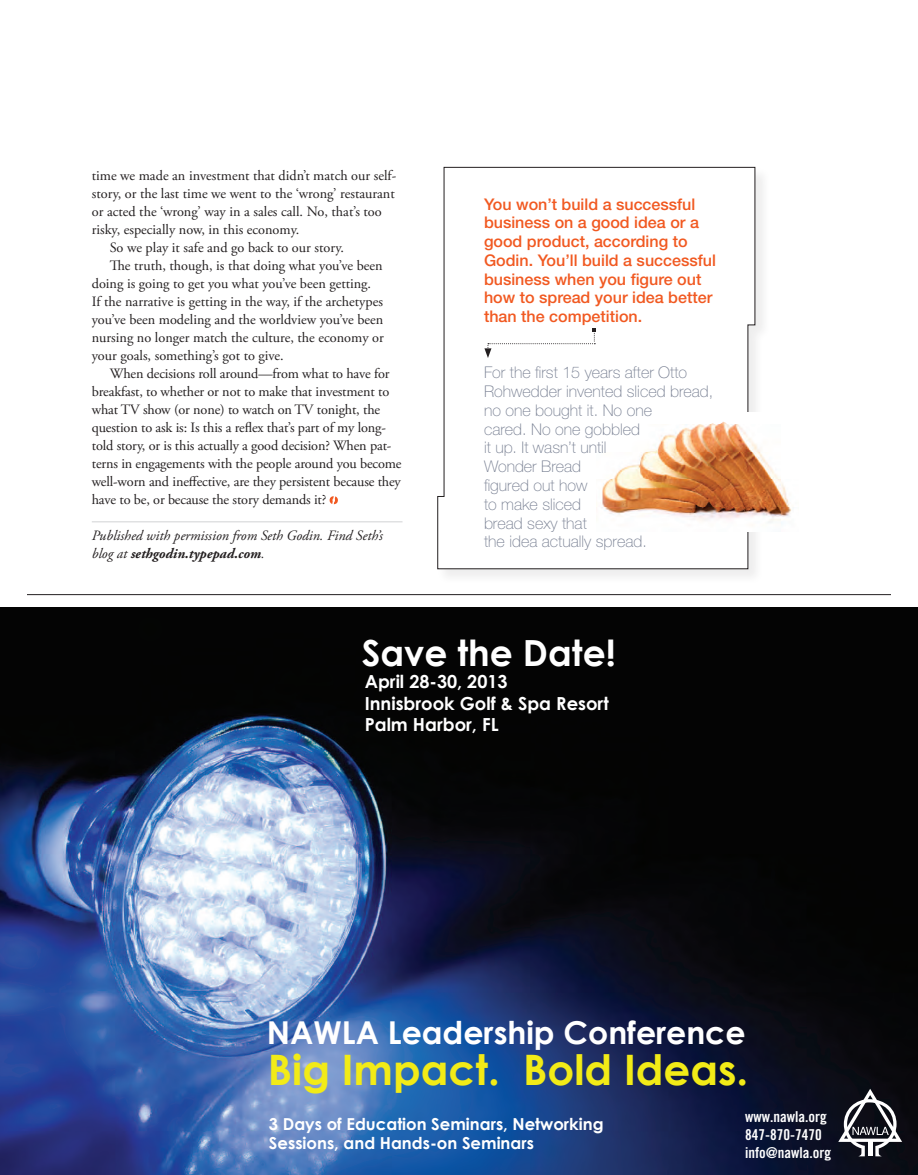
<style>
.page{position:relative;width:918px;height:1175px;background:#fff}
.page>*{position:absolute;margin:0;border:0;box-sizing:border-box;transform-origin:0 0}
.t1{font:700 42px "Century Gothic";color:#f2eb17}
.t2{font:700 36px "Century Gothic";color:#fff}
.t3{font:700 31.5px "Century Gothic";color:#fff}
.t4{font:700 18px/21.6px "Century Gothic";color:#fff}
.t5{font:700 16.5px/19.8px "Century Gothic";color:#fff}
.t6{font:100 16.05px/18.8px "Helvetica Neue";color:#747c8f}
.t7{font:500 16.05px/18.8px "Helvetica Neue";color:#f15921}
.t8{font:15px/18px "Trade Gothic LT Std Bd Cn 20";color:#fff}
.t9{font:14.25px/18px "Adobe Garamond Pro";color:#231f20}
.t10{font:italic 14.25px/18px "Adobe Garamond Pro";color:#231f20}
.s1{font-weight:700}
</style>
<div class="page">
<hr style="left:92px;top:521px;width:311px;height:1px;background:#d1d2d4">
<svg style="left:330px;top:496px;width:8px;height:8px"></svg>
<img style="left:0;top:608px;width:918px;height:566px">
<svg style="left:838px;top:1088px;width:64px;height:68px"></svg>
<hr style="left:27px;top:594px;width:864px;height:1px;background:#231f20">
<div style="left:437px;top:166px;width:334px;height:419px;background:#f8f8f8"></div>
<svg style="left:437px;top:167px;width:319px;height:402px"></svg>
<img style="left:597px;top:413px;width:195px;height:118px">
<svg style="left:484px;top:328px;width:112px;height:30px"></svg>
<p class="t9" style="left:92px;top:167px;width:306px">time we made an investment that didn’t match our self&shy;story, or the last time we went to the ‘wrong’ restaurant or acted the ‘wrong’ way in a sales call. No, that’s too risky, especially now, in this economy.</p>
<p class="t9" style="left:110px;top:239px;width:236px">So we play it safe and go back to our story.</p>
<p class="t9" style="left:92px;top:257px;width:294px;text-indent:18px">The truth, though, is that doing what you’ve been doing is going to get you what you’ve been getting.<br>If the narrative is getting in the way, if the archetypes you’ve been modeling and the worldview you’ve been nursing no longer match the culture, the economy or your goals, something’s got to give.</p>
<p class="t9" style="left:92px;top:365px;width:311px;text-indent:18px">When decisions roll around—from what to have for breakfast, to whether or not to make that investment to what TV show (or none) to watch on TV tonight, the question to ask is: Is this a reflex that’s part of my long&shy;told story, or is this actually a good decision? When pat&shy;terns in engagements with the people around you become well-worn and ineffective, are they persistent because they have to be, or because the story demands it?</p>
<p class="t10" style="left:92px;top:527px;width:293px">Published with permission from Seth Godin. Find Seth’s blog at <span class="s1">sethgodin.typepad.com</span>.</p>
<p class="t7" style="left:484px;top:194px;width:233px">You won’t build a successful business on a good idea or a good product, according to<br>Godin. You’ll build a successful business when you figure out how to spread your idea better than the competition.</p>
<p class="t6" style="left:484px;top:363px;width:231px">For the first 15 years after Otto<br>Rohwedder invented sliced bread, no one bought it. No one<br>cared. No one gobbled<br>it up. It wasn’t until<br>Wonder Bread<br>figured out how<br>to make sliced<br>bread sexy that<br>the idea actually spread.</p>
<h2 class="t2" style="left:362px;top:625px;width:256px">Save the Date!</h2>
<p class="t4" style="left:365px;top:670px;width:246px">April 28-30, 2013<br>Innisbrook Golf &amp; Spa Resort<br>Palm Harbor, FL</p>
<h3 class="t3" style="left:267px;top:1008px;width:480px">NAWLA Leadership Conference</h3>
<h1 class="t1" style="left:268px;top:1037px;width:482px">Big Impact. Bold Ideas.</h1>
<p class="t5" style="left:269px;top:1113px;width:336px">3 Days of Education Seminars, Networking<br>Sessions, and Hands-on Seminars</p>
<p class="t8" style="left:745px;top:1107px;width:88px">www.nawla.org<br>847-870-7470 info@nawla.org</p>
</div>
